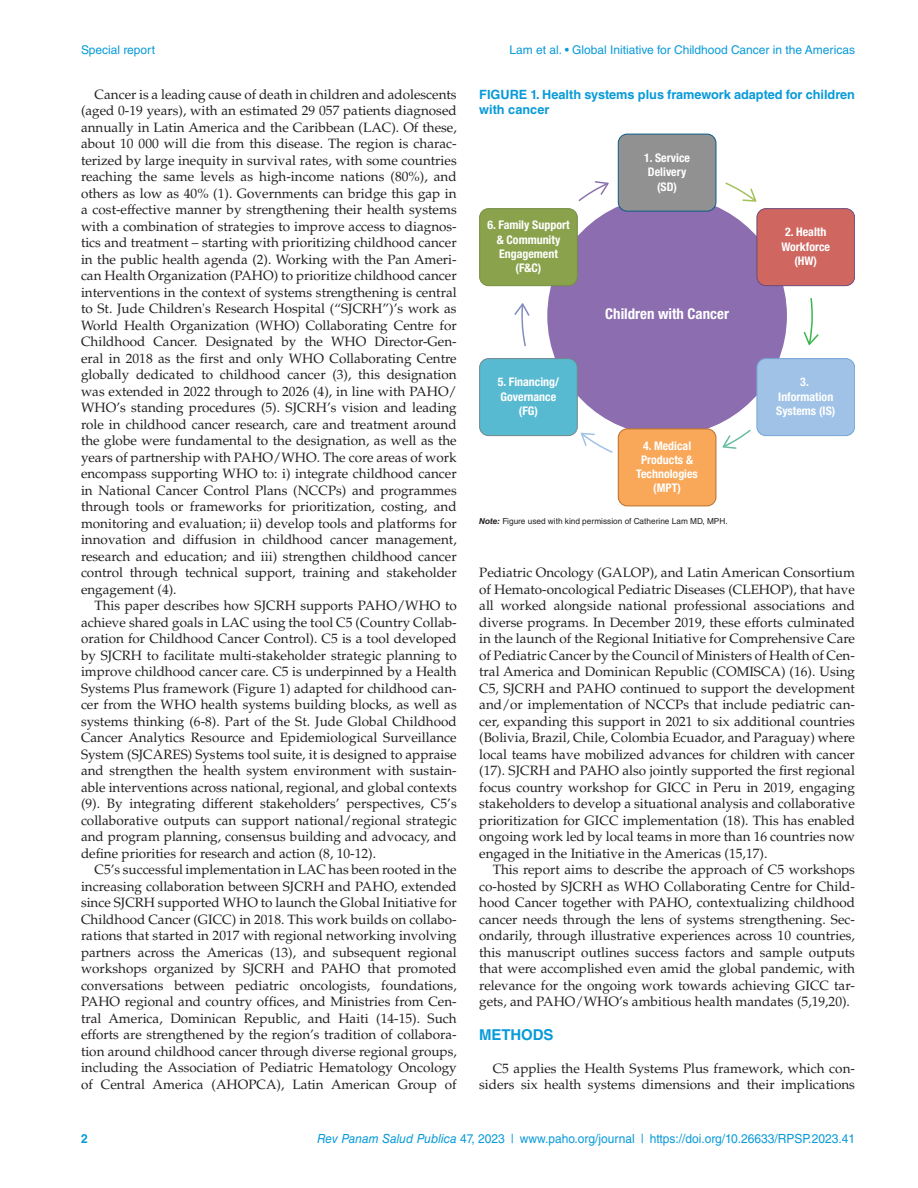
<style>
.page{position:relative;width:918px;height:1188px;background:#fff}
.page>*{position:absolute;margin:0;border:0;box-sizing:border-box;transform-origin:0 0}
.t1{font:700 15px "Helvetica LT Std";letter-spacing:-.01em;color:#089ad9}
.t2{font:700 condensed 14.85px "Helvetica Neue LT Std";color:#fff}
.t3{font:13.5px/16.5px "Palatino LT Std";color:#231f20;text-align:justify}
.t4{font:700 12.75px/15px "Helvetica LT Std";color:#089ad9}
.t5{font:12.6px "Helvetica LT Std";color:#089ad9;scale:.95 1}
.t6{font:700 12.6px "Helvetica LT Std";color:#089ad9;scale:.95 1}
.t7{font:12px "Helvetica LT Std";color:#089ad9}
.t8{font:700 condensed 11.85px/14.2px "Helvetica Neue LT Std";color:#fff;text-align:center}
.t9{font:8.25px "Helvetica LT Std";color:#231f20}
.s1{font-weight:700;font-style:italic}
.s2{font-style:italic}
</style>
<div class="page">
<div style="left:547px;top:196px;width:240px;height:240px;background:#8b6db0;border-radius:50%"></div>
<svg style="left:578px;top:181px;width:31px;height:21px"></svg>
<svg style="left:514px;top:303px;width:15px;height:44px"></svg>
<svg style="left:580px;top:432px;width:33px;height:21px"></svg>
<svg style="left:722px;top:429px;width:29px;height:20px"></svg>
<svg style="left:804px;top:298px;width:15px;height:47px"></svg>
<svg style="left:725px;top:182px;width:32px;height:20px"></svg>
<div style="left:618px;top:134px;width:98px;height:77px;background:#929191;border-radius:9px"></div>
<div style="left:618px;top:134px;width:98px;height:78px;border:1px solid #095a85;border-radius:9px"></div>
<div style="left:618px;top:429px;width:98px;height:77px;background:#f9a758;border-radius:9px"></div>
<div style="left:618px;top:429px;width:98px;height:77px;border:1px solid #b76f2d;border-radius:9px"></div>
<div style="left:480px;top:209px;width:97px;height:77px;background:#8aa24c;border-radius:9px"></div>
<div style="left:479px;top:208px;width:99px;height:78px;border:1px solid #748f42;border-radius:9px"></div>
<div style="left:757px;top:209px;width:98px;height:77px;background:#cf6660;border-radius:9px"></div>
<div style="left:757px;top:208px;width:98px;height:78px;border:1px solid #6f4b79;border-radius:9px"></div>
<div style="left:480px;top:359px;width:97px;height:77px;background:#58bad1;border-radius:9px"></div>
<div style="left:479px;top:358px;width:99px;height:78px;border:1px solid #72878c;border-radius:9px"></div>
<div style="left:757px;top:359px;width:98px;height:77px;background:#9fc2e6;border-radius:9px"></div>
<div style="left:757px;top:358px;width:98px;height:78px;border:1px solid #75a5d5;border-radius:9px"></div>
<p class="t7" style="left:81px;top:43px;width:76px">Special report</p>
<p class="t7" style="left:510px;top:43px;width:347px">Lam et al. • Global Initiative for Childhood Cancer in the Americas</p>
<p class="t3" style="left:81px;top:86px;width:377px;text-indent:14px">Cancer is a leading cause of death in children and adolescents (aged 0-19 years), with an estimated 29 057 patients diagnosed annually in Latin America and the Caribbean (LAC). Of these, about 10 000 will die from this disease. The region is charac&shy;terized by large inequity in survival rates, with some countries reaching the same levels as high-income nations (80%), and others as low as 40% (1). Governments can bridge this gap in a cost-effective manner by strengthening their health systems with a combination of strategies to improve access to diagnos&shy;tics and treatment – starting with prioritizing childhood cancer in the public health agenda (2). Working with the Pan Ameri&shy;can Health Organization (PAHO) to prioritize childhood cancer interventions in the context of systems strengthening is central to St. Jude Children's Research Hospital (“SJCRH”)’s work as World Health Organization (WHO) Collaborating Centre for Childhood Cancer. Designated by the WHO Director-Gen&shy;eral in 2018 as the first and only WHO Collaborating Centre globally dedicated to childhood cancer (3), this designation was extended in 2022 through to 2026 (4), in line with PAHO/ WHO’s standing procedures (5). SJCRH’s vision and leading role in childhood cancer research, care and treatment around the globe were fundamental to the designation, as well as the years of partnership with PAHO/WHO. The core areas of work encompass supporting WHO to: i) integrate childhood cancer in National Cancer Control Plans (NCCPs) and programmes through tools or frameworks for prioritization, costing, and monitoring and evaluation; ii) develop tools and platforms for innovation and diffusion in childhood cancer management, research and education; and iii) strengthen childhood cancer control through technical support, training and stakeholder engagement (4).</p>
<p class="t3" style="left:81px;top:598px;width:377px;text-indent:14px">This paper describes how SJCRH supports PAHO/WHO to achieve shared goals in LAC using the tool C5 (Country Collab&shy;oration for Childhood Cancer Control). C5 is a tool developed by SJCRH to facilitate multi-stakeholder strategic planning to improve childhood cancer care. C5 is underpinned by a Health Systems Plus framework (Figure 1) adapted for childhood can&shy;cer from the WHO health systems building blocks, as well as systems thinking (6-8). Part of the St. Jude Global Childhood Cancer Analytics Resource and Epidemiological Surveillance System (SJCARES) Systems tool suite, it is designed to appraise and strengthen the health system environment with sustain&shy;able interventions across national, regional, and global contexts (9). By integrating different stakeholders’ perspectives, C5’s collaborative outputs can support national/regional strategic and program planning, consensus building and advocacy, and define priorities for research and action (8, 10-12).</p>
<p class="t3" style="left:81px;top:862px;width:377px;text-indent:14px">C5’s successful implementation in LAC has been rooted in the increasing collaboration between SJCRH and PAHO, extended since SJCRH supported WHO to launch the Global Initiative for Childhood Cancer (GICC) in 2018. This work builds on collabo&shy;rations that started in 2017 with regional networking involving partners across the Americas (13), and subsequent regional workshops organized by SJCRH and PAHO that promoted conversations between pediatric oncologists, foundations, PAHO regional and country offices, and Ministries from Cen&shy;tral America, Dominican Republic, and Haiti (14-15). Such efforts are strengthened by the region’s tradition of collabora&shy;tion around childhood cancer through diverse regional groups, including the Association of Pediatric Hematology Oncology of Central America (AHOPCA), Latin American Group of</p>
<p class="t4" style="left:479px;top:87px;width:377px">FIGURE 1. Health systems plus framework adapted for children with cancer</p>
<p class="t8" style="left:644px;top:150px;width:48px">1. Service<br>Delivery (SD)</p>
<p class="t8" style="left:781px;top:225px;width:50px">2. Health<br>Workforce (HW)</p>
<p class="t8" style="left:487px;top:218px;width:84px">6. Family Support &amp; Community<br>Engagement (F&amp;C)</p>
<p class="t8" style="left:498px;top:375px;width:63px">5. Financing/<br>Governance (FG)</p>
<p class="t2" style="left:605px;top:305px;width:125px">Children with Cancer</p>
<p class="t8" style="left:636px;top:438px;width:63px">4. Medical<br>Products &amp;<br>Technologies (MPT)</p>
<p class="t9" style="left:479px;top:517px;width:250px"><span class="s1">Note:</span> Figure used with kind permission of Catherine Lam MD, MPH.</p>
<p class="t8" style="left:776px;top:375px;width:61px">3.<br>Information<br>Systems (IS)</p>
<p class="t3" style="left:479px;top:565px;width:377px">Pediatric Oncology (GALOP), and Latin American Consortium of Hemato-oncological Pediatric Diseases (CLEHOP), that have all worked alongside national professional associations and diverse programs. In December 2019, these efforts culminated in the launch of the Regional Initiative for Comprehensive Care of Pediatric Cancer by the Council of Ministers of Health of Cen&shy;tral America and Dominican Republic (COMISCA) (16). Using C5, SJCRH and PAHO continued to support the development and/or implementation of NCCPs that include pediatric can&shy;cer, expanding this support in 2021 to six additional countries (Bolivia, Brazil, Chile, Colombia Ecuador, and Paraguay) where local teams have mobilized advances for children with cancer (17). SJCRH and PAHO also jointly supported the first regional focus country workshop for GICC in Peru in 2019, engaging stakeholders to develop a situational analysis and collaborative prioritization for GICC implementation (18). This has enabled ongoing work led by local teams in more than 16 countries now engaged in the Initiative in the Americas (15,17).</p>
<p class="t3" style="left:479px;top:862px;width:377px;text-indent:14px">This report aims to describe the approach of C5 workshops co-hosted by SJCRH as WHO Collaborating Centre for Child&shy;hood Cancer together with PAHO, contextualizing childhood cancer needs through the lens of systems strengthening. Sec&shy;ondarily, through illustrative experiences across 10 countries, this manuscript outlines success factors and sample outputs that were accomplished even amid the global pandemic, with relevance for the ongoing work towards achieving GICC tar&shy;gets, and PAHO/WHO’s ambitious health mandates (5,19,20).</p>
<p class="t1" style="left:479px;top:1025px;width:76px">METHODS</p>
<p class="t3" style="left:479px;top:1060px;width:377px;text-align:right">C5 applies the Health Systems Plus framework, which con&shy;siders six health systems dimensions and their implications</p>
<p class="t6" style="left:81px;top:1131px;width:9px">2</p>
<p class="t5" style="left:317px;top:1131px;width:568px"><span class="s2">Rev Panam Salud Publica</span> 47, 2023 | www.paho.org/journal | https://doi.org/10.26633/RPSP.2023.41</p>
</div>
